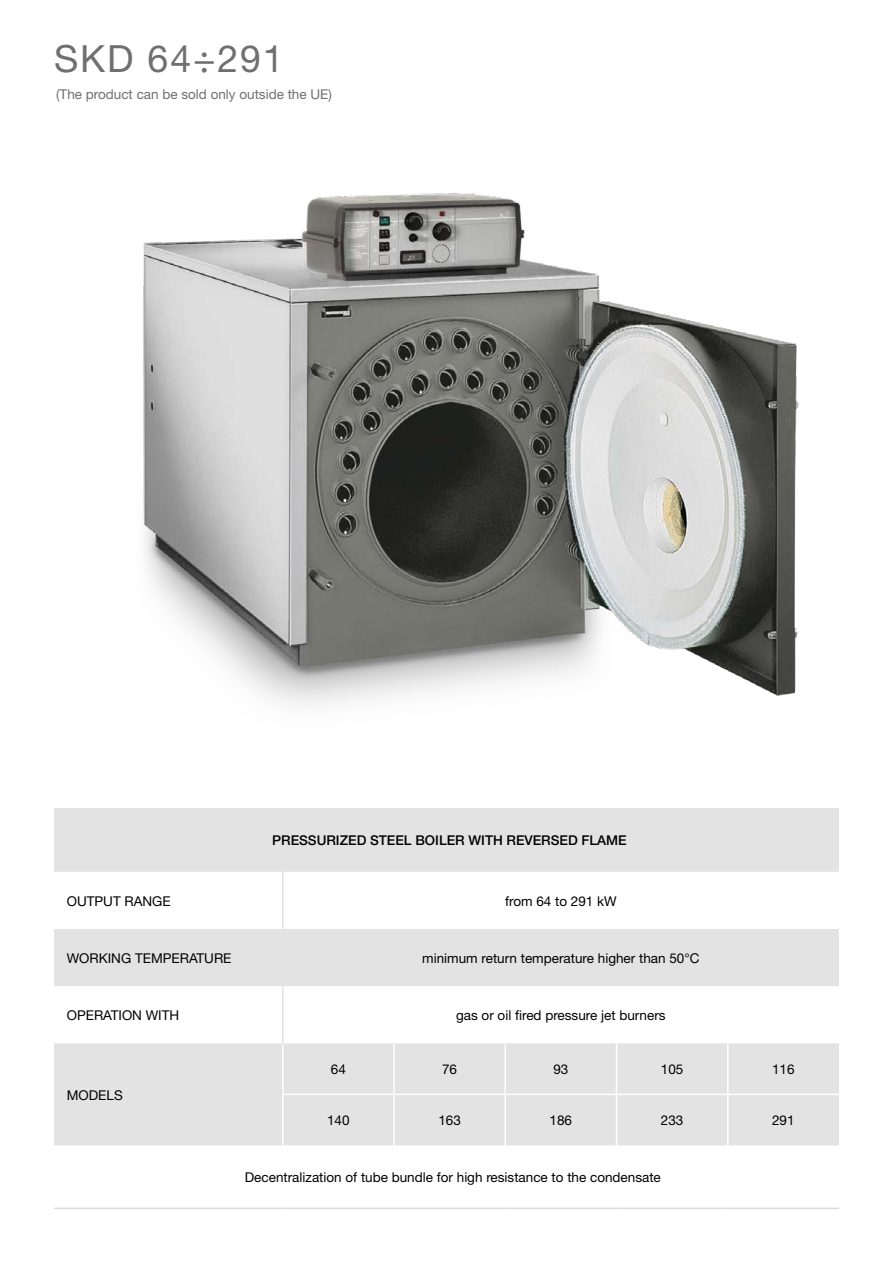
<style>
.page{position:relative;width:893px;height:1263px;background:#fff}
.page>*{position:absolute;margin:0;border:0;box-sizing:border-box;transform-origin:0 0}
.t1{font:37.5px "Helvetica Neue";letter-spacing:.05em;color:#706f6f}
.t2{font:13.5px "Helvetica Neue";color:#000}
.t3{font:500 13.5px "Helvetica Neue";color:#000}
.t4{font:13.5px "Helvetica Neue";color:#706f6f}
</style>
<div class="page">
<svg style="left:54px;top:808px;width:785px;height:337px;fill:#e3e3e3"></svg>
<hr style="left:282px;top:872px;width:2px;height:57px;background:#e3e3e3">
<hr style="left:282px;top:929px;width:2px;height:57px;background:#e3e3e3">
<hr style="left:282px;top:1043px;width:2px;height:50px;background:#fff">
<hr style="left:393px;top:1043px;width:2px;height:50px;background:#fff">
<hr style="left:504px;top:1043px;width:2px;height:50px;background:#fff">
<hr style="left:616px;top:1043px;width:1px;height:50px;background:#fff">
<hr style="left:727px;top:1043px;width:1px;height:50px;background:#fff">
<hr style="left:282px;top:1095px;width:2px;height:50px;background:#fff">
<hr style="left:393px;top:1095px;width:2px;height:50px;background:#fff">
<hr style="left:504px;top:1095px;width:2px;height:50px;background:#fff">
<hr style="left:616px;top:1095px;width:1px;height:50px;background:#fff">
<hr style="left:727px;top:1095px;width:1px;height:50px;background:#fff">
<hr style="left:282px;top:1093px;width:112px;height:2px;background:#fff">
<hr style="left:394px;top:1093px;width:111px;height:2px;background:#fff">
<hr style="left:505px;top:1093px;width:111px;height:2px;background:#fff">
<hr style="left:616px;top:1093px;width:112px;height:2px;background:#fff">
<hr style="left:728px;top:1093px;width:111px;height:2px;background:#fff">
<hr style="left:282px;top:986px;width:2px;height:57px;background:#e3e3e3">
<hr style="left:54px;top:1207px;width:229px;height:2px;background:#dadada">
<hr style="left:283px;top:1207px;width:111px;height:2px;background:#dadada">
<hr style="left:394px;top:1207px;width:111px;height:2px;background:#dadada">
<hr style="left:505px;top:1207px;width:111px;height:2px;background:#dadada">
<hr style="left:616px;top:1207px;width:112px;height:2px;background:#dadada">
<hr style="left:728px;top:1207px;width:111px;height:2px;background:#dadada">
<img style="left:143px;top:193px;width:656px;height:513px">
<h1 class="t1" style="left:54px;top:36px;width:231px">SKD 64÷291</h1>
<p class="t4" style="left:56px;top:86px;width:277px">(The product can be sold only outside the UE)</p>
<p class="t3" style="left:272px;top:832px;width:356px">PRESSURIZED STEEL BOILER WITH REVERSED FLAME</p>
<p class="t2" style="left:67px;top:893px;width:105px">OUTPUT RANGE</p>
<p class="t2" style="left:505px;top:893px;width:113px">from 64 to 291 kW</p>
<p class="t2" style="left:67px;top:950px;width:166px">WORKING TEMPERATURE</p>
<p class="t2" style="left:422px;top:950px;width:279px">minimum return temperature higher than 50°C</p>
<p class="t2" style="left:67px;top:1007px;width:114px">OPERATION WITH</p>
<p class="t2" style="left:456px;top:1007px;width:211px">gas or oil fired pressure jet burners</p>
<p class="t2" style="left:67px;top:1087px;width:58px">MODELS</p>
<p class="t2" style="left:331px;top:1061px;width:17px">64</p>
<p class="t2" style="left:442px;top:1061px;width:17px">76</p>
<p class="t2" style="left:553px;top:1061px;width:17px">93</p>
<p class="t2" style="left:661px;top:1061px;width:24px">105</p>
<p class="t2" style="left:772px;top:1061px;width:24px">116</p>
<p class="t2" style="left:327px;top:1112px;width:24px">140</p>
<p class="t2" style="left:438px;top:1112px;width:24px">163</p>
<p class="t2" style="left:550px;top:1112px;width:24px">186</p>
<p class="t2" style="left:661px;top:1112px;width:24px">233</p>
<p class="t2" style="left:772px;top:1112px;width:24px">291</p>
<p class="t2" style="left:245px;top:1169px;width:418px">Decentralization of tube bundle for high resistance to the condensate</p>
</div>
